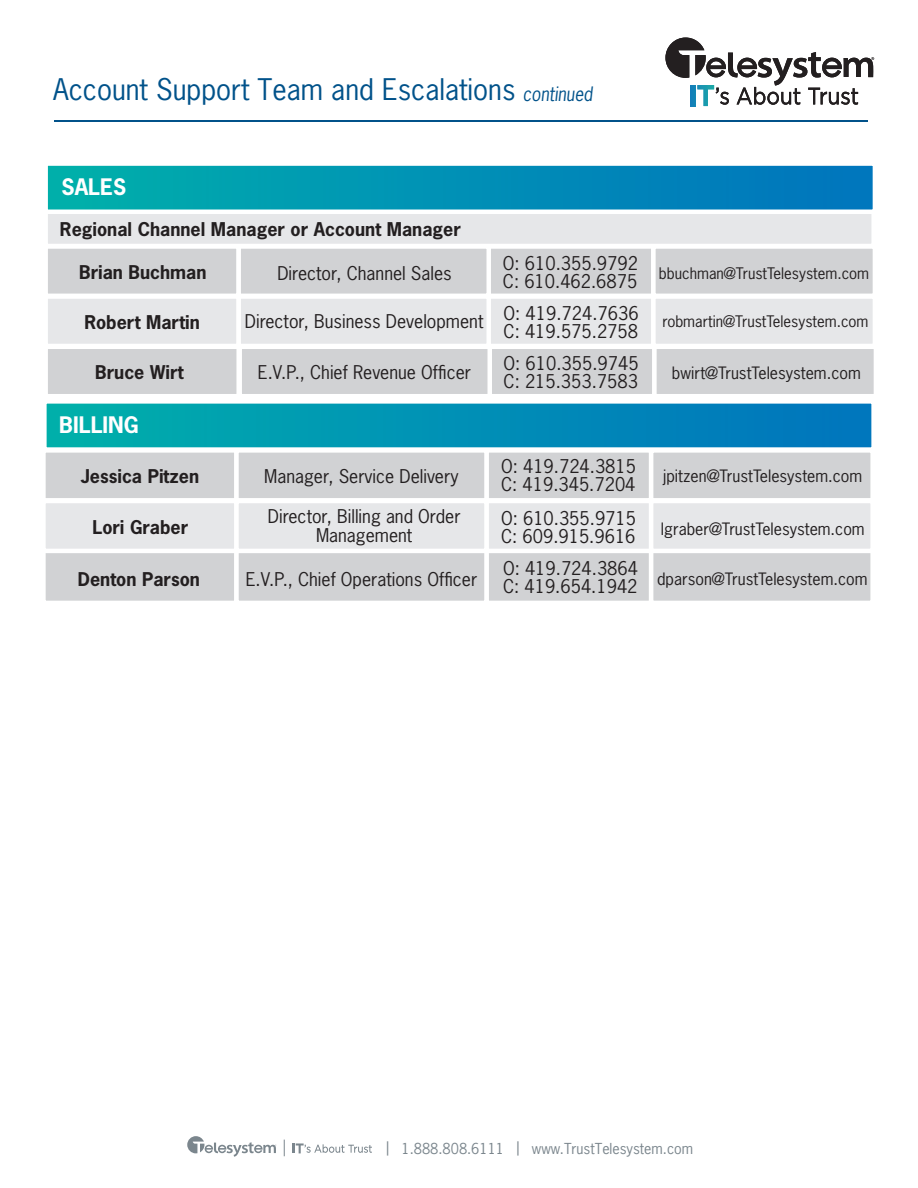
<style>
.page{position:relative;width:918px;height:1188px;background:#fff}
.page>*{position:absolute;margin:0;border:0;box-sizing:border-box;transform-origin:0 0}
.t1{font:28.05px "News Gothic Std";color:#01528a}
.t2{font:700 21.45px "News Gothic Std";color:#fff}
.t3{font:italic 18.75px "News Gothic Std";color:#01528a;scale:.91 1}
.t4{font:17.85px/18px "News Gothic Std";color:#231f20}
.t5{font:700 17.85px "News Gothic Std";color:#231f20}
.t6{font:16.05px "News Gothic Std";color:#231f20}
.t7{font:15px "News Gothic Std";color:#231f20}
.t8{font:14.25px "News Gothic Std";color:#7b868d}
</style>
<div class="page">
<div style="left:484px;top:548px;width:169px;height:57px;background:#d1d2d4;border:4px solid #fff"></div>
<div style="left:649px;top:548px;width:226px;height:57px;background:#d1d2d4;border:4px solid #fff"></div>
<div style="left:41px;top:548px;width:198px;height:57px;background:#d1d2d4;border:4px solid #fff"></div>
<div style="left:234px;top:548px;width:255px;height:57px;background:#d1d2d4;border:4px solid #fff"></div>
<div style="left:486px;top:244px;width:170px;height:54px;background:#d1d2d4;border:4px solid #fff"></div>
<div style="left:651px;top:244px;width:226px;height:54px;background:#d1d2d4;border:4px solid #fff"></div>
<div style="left:43px;top:244px;width:198px;height:54px;background:#d1d2d4;border:4px solid #fff"></div>
<div style="left:236px;top:244px;width:255px;height:54px;background:#d1d2d4;border:4px solid #fff"></div>
<div style="left:43px;top:194px;width:833px;height:54px;background:#e6e7e9;border:4px solid #fff"></div>
<div style="left:484px;top:499px;width:169px;height:54px;background:#e6e7e9;border:4px solid #fff"></div>
<div style="left:649px;top:499px;width:226px;height:54px;background:#e6e7e9;border:4px solid #fff"></div>
<div style="left:41px;top:499px;width:198px;height:54px;background:#e6e7e9;border:4px solid #fff"></div>
<div style="left:234px;top:499px;width:255px;height:54px;background:#e6e7e9;border:4px solid #fff"></div>
<div style="left:488px;top:345px;width:169px;height:53px;background:#d1d2d4;border:4px solid #fff"></div>
<div style="left:652px;top:345px;width:226px;height:53px;background:#d1d2d4;border:4px solid #fff"></div>
<div style="left:43px;top:345px;width:198px;height:53px;background:#d1d2d4;border:4px solid #fff"></div>
<div style="left:237px;top:345px;width:255px;height:53px;background:#d1d2d4;border:4px solid #fff"></div>
<div style="left:484px;top:448px;width:169px;height:55px;background:#d1d2d4;border:4px solid #fff"></div>
<div style="left:649px;top:448px;width:226px;height:55px;background:#d1d2d4;border:4px solid #fff"></div>
<div style="left:41px;top:448px;width:198px;height:55px;background:#d1d2d4;border:4px solid #fff"></div>
<div style="left:234px;top:448px;width:255px;height:55px;background:#d1d2d4;border:4px solid #fff"></div>
<div style="left:486px;top:294px;width:170px;height:54px;background:#e6e7e9;border:4px solid #fff"></div>
<div style="left:651px;top:294px;width:226px;height:54px;background:#e6e7e9;border:4px solid #fff"></div>
<div style="left:43px;top:294px;width:198px;height:54px;background:#e6e7e9;border:4px solid #fff"></div>
<div style="left:236px;top:294px;width:255px;height:54px;background:#e6e7e9;border:4px solid #fff"></div>
<div style="left:44px;top:401px;width:830px;height:49px;background:linear-gradient(to right,#00afab,#0073be)"></div>
<div style="left:42px;top:399px;width:834px;height:53px;border:4px solid #fff"></div>
<hr style="left:54px;top:121px;width:813px;height:1px;background:#01528a">
<div style="left:46px;top:164px;width:829px;height:48px;background:linear-gradient(to right,#00afab,#0073be)"></div>
<div style="left:43px;top:161px;width:834px;height:53px;border:4px solid #fff"></div>
<svg style="left:187px;top:1136px;width:89px;height:21px"></svg>
<svg style="left:284px;top:1140px;width:1px;height:16px"></svg>
<svg style="left:292px;top:1143px;width:80px;height:10px"></svg>
<svg style="left:665px;top:38px;width:209px;height:68px"></svg>
<h1 class="t1" style="left:53px;top:71px;width:464px">Account Support Team and Escalations</h1>
<p class="t3" style="left:523px;top:82px;width:78px">continued</p>
<p class="t2" style="left:62px;top:173px;width:66px">SALES</p>
<p class="t5" style="left:60px;top:217px;width:403px">Regional Channel Manager or Account Manager</p>
<p class="t4" style="left:503px;top:254px;width:137px">O: 610.355.9792<br>C: 610.462.6875</p>
<p class="t5" style="left:79px;top:260px;width:129px">Brian Buchman</p>
<p class="t4" style="left:277px;top:264px;width:176px">Director, Channel Sales</p>
<p class="t7" style="left:659px;top:264px;width:212px">bbuchman@TrustTelesystem.com</p>
<p class="t4" style="left:504px;top:304px;width:137px">O: 419.724.7636<br>C: 419.575.2758</p>
<p class="t5" style="left:84px;top:310px;width:117px">Robert Martin</p>
<p class="t4" style="left:245px;top:312px;width:240px">Director, Business Development</p>
<p class="t7" style="left:662px;top:312px;width:208px">robmartin@TrustTelesystem.com</p>
<p class="t4" style="left:258px;top:363px;width:215px">E.V.P., Chief Revenue Officer</p>
<p class="t4" style="left:504px;top:354px;width:137px">O: 610.355.9745<br>C: 215.353.7583</p>
<p class="t5" style="left:95px;top:361px;width:90px">Bruce Wirt</p>
<p class="t6" style="left:672px;top:363px;width:190px">bwirt@TrustTelesystem.com</p>
<p class="t2" style="left:59px;top:410px;width:81px">BILLING</p>
<p class="t4" style="left:501px;top:457px;width:137px">O: 419.724.3815<br>C: 419.345.7204</p>
<p class="t5" style="left:81px;top:465px;width:120px">Jessica Pitzen</p>
<p class="t4" style="left:264px;top:467px;width:196px">Manager, Service Delivery</p>
<p class="t6" style="left:663px;top:465px;width:201px">jpitzen@TrustTelesystem.com</p>
<p class="t4" style="left:268px;top:506px;width:194px;line-height:19.5px;text-align:center">Director, Billing and Order<br>Management</p>
<p class="t4" style="left:501px;top:509px;width:137px">O: 610.355.9715<br>C: 609.915.9616</p>
<p class="t5" style="left:92px;top:516px;width:97px">Lori Graber</p>
<p class="t6" style="left:661px;top:519px;width:205px">lgraber@TrustTelesystem.com</p>
<p class="t4" style="left:503px;top:559px;width:137px">O: 419.724.3864<br>C: 419.654.1942</p>
<p class="t5" style="left:78px;top:567px;width:124px">Denton Parson</p>
<p class="t4" style="left:246px;top:570px;width:233px">E.V.P., Chief Operations Officer</p>
<p class="t6" style="left:657px;top:568px;width:212px">dparson@TrustTelesystem.com</p>
<p class="t8" style="left:386px;top:1139px;width:309px">| 1.888.808.6111 | www.TrustTelesystem.com</p>
</div>
